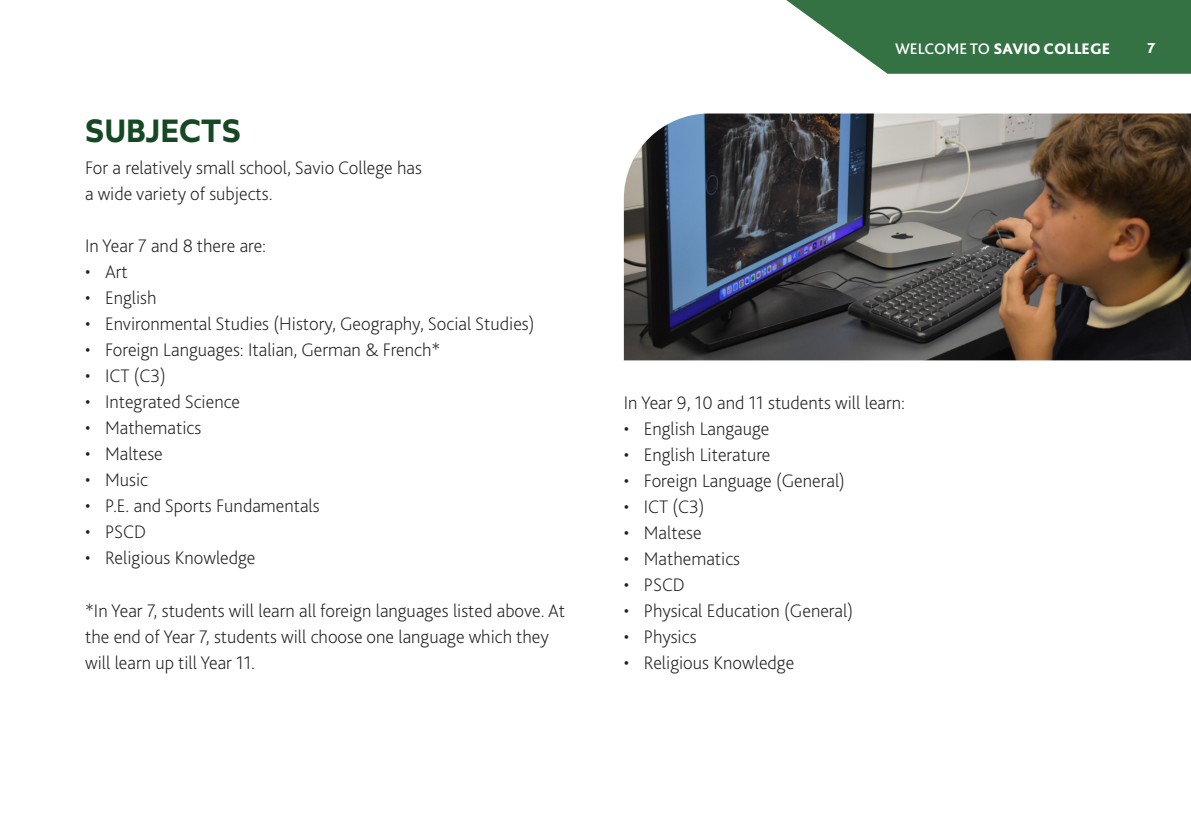
<style>
.page{position:relative;width:1191px;height:840px;background:#fff}
.page>*{position:absolute;margin:0;border:0;box-sizing:border-box;transform-origin:0 0}
.t1{font:600 32px "Wotfard";color:#164923}
.Body_no_ind{font:200 19px/26px "Bliss 2";color:#231f20}
.t2{font:800 16px "Bliss 2";color:#fff}
.t3{font:800 15px "Bliss 2";color:#fff}
.s1{font-weight:500}
</style>
<div class="page">
<svg style="left:786px;top:0;width:405px;height:74px;background:#4e845b"></svg>
<img style="left:624px;top:113px;width:567px;height:247px">
<p class="t1" style="left:85px;top:111px;width:157px">SUBJECTS</p>
<p class="Body_no_ind" style="left:85px;top:154px;width:338px">For a relatively small school, Savio College has a wide variety of subjects.</p>
<p class="Body_no_ind" style="left:85px;top:232px;width:183px">In Year 7 and 8 there are:</p>
<p class="Body_no_ind" style="left:85px;top:258px;width:44px">• Art</p>
<p class="Body_no_ind" style="left:85px;top:284px;width:73px">• English</p>
<p class="Body_no_ind" style="left:85px;top:310px;width:451px">• Environmental Studies (History, Geography, Social Studies)</p>
<p class="Body_no_ind" style="left:85px;top:336px;width:357px">• Foreign Languages: Italian, German &amp; French*</p>
<p class="Body_no_ind" style="left:85px;top:362px;width:82px">• ICT (C3)</p>
<p class="Body_no_ind" style="left:85px;top:388px;width:157px">• Integrated Science</p>
<p class="Body_no_ind" style="left:85px;top:414px;width:118px">• Mathematics</p>
<p class="Body_no_ind" style="left:85px;top:440px;width:79px">• Maltese</p>
<p class="Body_no_ind" style="left:85px;top:466px;width:65px">• Music</p>
<p class="Body_no_ind" style="left:85px;top:492px;width:236px">• P.E. and Sports Fundamentals</p>
<p class="Body_no_ind" style="left:85px;top:518px;width:62px">• PSCD</p>
<p class="Body_no_ind" style="left:85px;top:544px;width:172px">• Religious Knowledge</p>
<p class="Body_no_ind" style="left:85px;top:596px;width:481px">*In Year 7, students will learn all foreign languages listed above. At the end of Year 7, students will choose one language which they will learn up till Year 11.</p>
<p class="t2" style="left:895px;top:39px;width:217px"><span class="s1">WELCOME TO</span> SAVIO COLLEGE</p>
<p class="t3" style="left:1147px;top:39px;width:9px">7</p>
<p class="Body_no_ind" style="left:624px;top:389px;width:283px">In Year 9, 10 and 11 students will learn:</p>
<p class="Body_no_ind" style="left:624px;top:415px;width:147px">• English Langauge</p>
<p class="Body_no_ind" style="left:624px;top:441px;width:148px">• English Literature</p>
<p class="Body_no_ind" style="left:624px;top:467px;width:223px">• Foreign Language (General)</p>
<p class="Body_no_ind" style="left:624px;top:493px;width:82px">• ICT (C3)</p>
<p class="Body_no_ind" style="left:624px;top:519px;width:79px">• Maltese</p>
<p class="Body_no_ind" style="left:624px;top:545px;width:118px">• Mathematics</p>
<p class="Body_no_ind" style="left:624px;top:571px;width:62px">• PSCD</p>
<p class="Body_no_ind" style="left:624px;top:597px;width:231px">• Physical Education (General)</p>
<p class="Body_no_ind" style="left:624px;top:623px;width:74px">• Physics</p>
<p class="Body_no_ind" style="left:624px;top:649px;width:172px">• Religious Knowledge</p>
</div>
